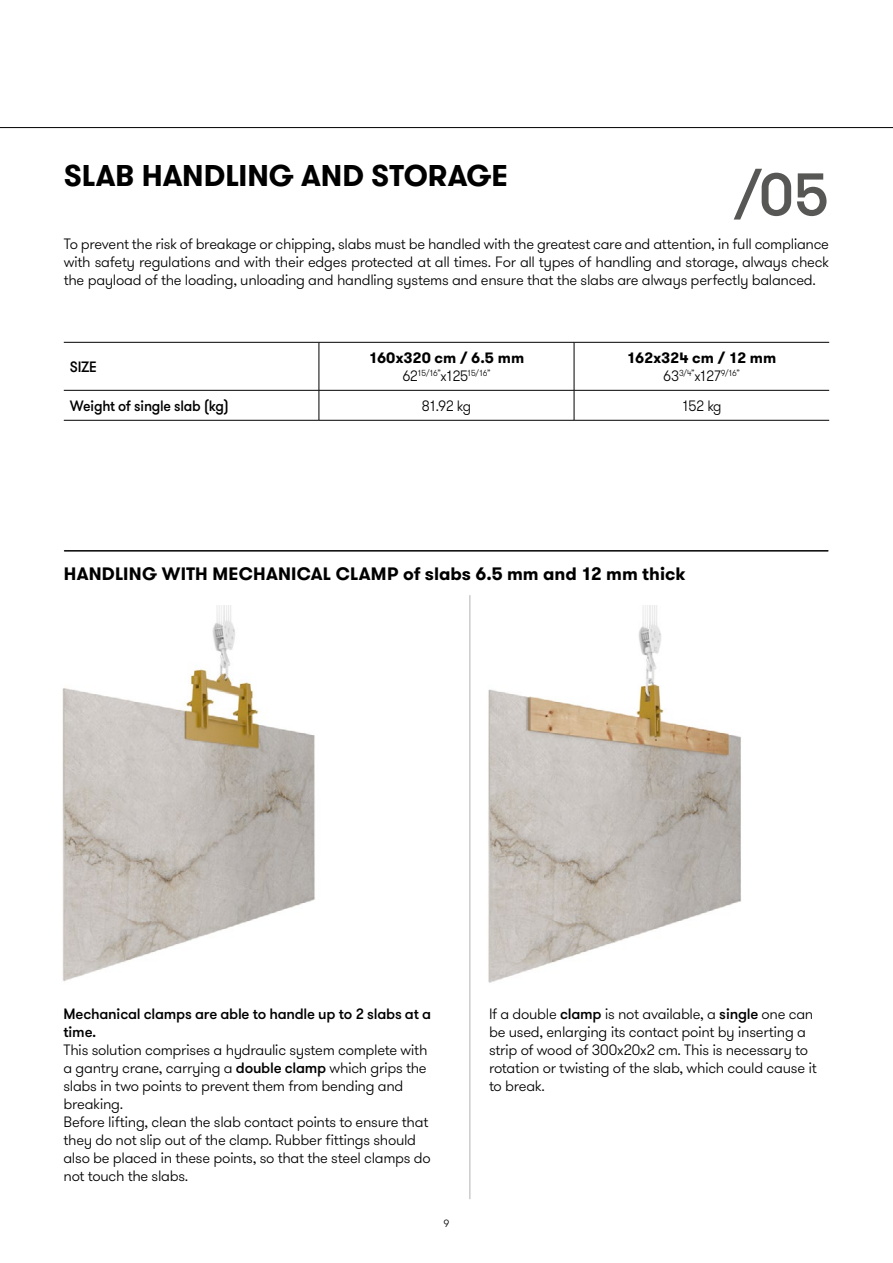
<style>
.page{position:relative;width:893px;height:1263px;background:#fff}
.page>*{position:absolute;margin:0;border:0;box-sizing:border-box;transform-origin:0 0}
.t1{font:500 60px "GT Walsheim";color:#575756}
.t2{font:700 30px "GT Walsheim";letter-spacing:-.005em;color:#000}
.t3{font:700 18px "GT Walsheim";letter-spacing:.01em;color:#000}
.t4{font:300 15px/18px "GT Walsheim";letter-spacing:-.02em;color:#000}
.t5{font:500 15px/18px "GT Walsheim";letter-spacing:-.02em;color:#000}
.t6{font:700 15px "GT Walsheim";letter-spacing:.005em;color:#000}
.t7{font:500 15px "GT Walsheim";letter-spacing:-.02em;color:#000;scale:.95 1}
.t8{font:300 15px "GT Walsheim";letter-spacing:-.02em;color:#000;scale:.95 1}
.t9{font:300 10.5px "GT Walsheim";color:#000}
.t10{font:300 8.7px "GT Walsheim";letter-spacing:-.065em;color:#000;scale:.95 1}
.s1{font-size:15px}
.s2{font-weight:500}
</style>
<div class="page">
<hr style="left:0;top:127px;width:893px;height:1px;background:#000">
<img style="left:62px;top:606px;width:253px;height:376px">
<hr style="left:65px;top:550px;width:763px;height:2px;background:#000">
<hr style="left:64px;top:342px;width:255px;height:1px;background:#000">
<hr style="left:319px;top:342px;width:255px;height:1px;background:#000">
<hr style="left:574px;top:342px;width:255px;height:1px;background:#000">
<hr style="left:64px;top:390px;width:255px;height:1px;background:#000">
<hr style="left:319px;top:390px;width:255px;height:1px;background:#000">
<hr style="left:574px;top:390px;width:255px;height:1px;background:#000">
<hr style="left:64px;top:420px;width:255px;height:1px;background:#000">
<hr style="left:319px;top:420px;width:255px;height:1px;background:#000">
<hr style="left:574px;top:420px;width:255px;height:1px;background:#000">
<hr style="left:319px;top:342px;width:1px;height:48px;background:#000">
<hr style="left:574px;top:342px;width:1px;height:48px;background:#000">
<hr style="left:319px;top:390px;width:1px;height:30px;background:#000">
<hr style="left:574px;top:390px;width:1px;height:30px;background:#000">
<img style="left:488px;top:606px;width:253px;height:377px">
<hr style="left:470px;top:595px;width:1px;height:604px;background:#b3b2b2">
<h2 class="t2" style="left:64px;top:156px;width:446px">SLAB HANDLING AND STORAGE</h2>
<h1 class="t1" style="left:734px;top:156px;width:96px">/05</h1>
<p class="t4" style="left:64px;top:235px;width:767px;text-align:justify">To prevent the risk of breakage or chipping, slabs must be handled with the greatest care and attention, in full compliance with safety regulations and with their edges protected at all times. For all types of handling and storage, always check the payload of the loading, unloading and handling systems and ensure that the slabs are always perfectly balanced.</p>
<p class="t7" style="left:70px;top:357px;width:30px">SIZE</p>
<p class="t6" style="left:369px;top:348px;width:157px">160x320 cm / 6.5 mm</p>
<p class="t10" style="left:402px;top:368px;width:94px"><span class="s1">62</span>15/16”<span class="s1">x125</span>15/16”</p>
<p class="t6" style="left:627px;top:348px;width:151px">162x324 cm / 12 mm</p>
<p class="t10" style="left:663px;top:368px;width:82px"><span class="s1">63</span>3/4”<span class="s1">x127</span>9/16”</p>
<p class="t7" style="left:70px;top:396px;width:169px">Weight of single slab (kg)</p>
<p class="t8" style="left:422px;top:397px;width:54px">81.92 kg</p>
<p class="t8" style="left:682px;top:397px;width:44px">152 kg</p>
<p class="t3" style="left:64px;top:562px;width:623px">HANDLING WITH MECHANICAL CLAMP of slabs 6.5 mm and 12 mm thick</p>
<p class="t5" style="left:63px;top:1005px;width:369px">Mechanical clamps are able to handle up to 2 slabs at a time.</p>
<p class="t4" style="left:63px;top:1041px;width:369px">This solution comprises a hydraulic system complete with a gantry crane, carrying a <span class="s2">double clamp</span> which grips the slabs in two points to prevent them from bending and breaking.<br>Before lifting, clean the slab contact points to ensure that they do not slip out of the clamp. Rubber fittings should also be placed in these points, so that the steel clamps do not touch the slabs.</p>
<p class="t9" style="left:443px;top:1216px;width:7px">9</p>
<p class="t4" style="left:489px;top:1005px;width:329px">If a double <span class="s2">clamp</span> is not available, a <span class="s2">single</span> one can be used, enlarging its contact point by inserting a strip of wood of 300x20x2 cm. This is necessary to rotation or twisting of the slab, which could cause it to break.</p>
</div>
